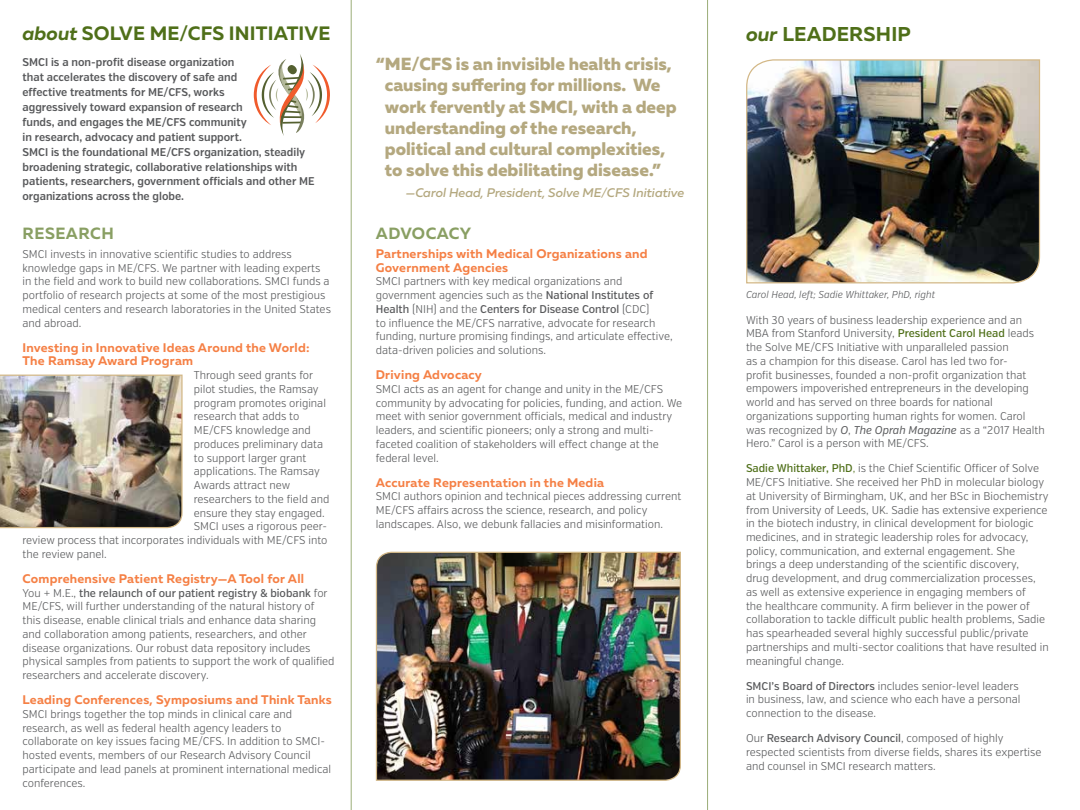
<style>
.page{position:relative;width:1080px;height:810px;background:#fff}
.page>*{position:absolute;margin:0;border:0;box-sizing:border-box;transform-origin:0 0}
.t1{font:700 20px "Muller";letter-spacing:.01em;color:#4f6f19}
.t2{font:700 19.38px "Muller";letter-spacing:.01em;color:#4f6f19}
.t3{font:800 17.5px/21.2px "Muller";color:#b4a87f}
.t4{font:700 16.25px "Muller";letter-spacing:.03em;color:#899f63}
.t5{font:700 12.5px/13.8px "Muller";letter-spacing:.02em;color:#f58045}
.t6{font:italic 500 12.5px "Muller";color:#b4a87f}
.t7{font:300 11.25px/13.8px "Verb Cond";color:#58595b}
.t8{font:600 11.25px/15px "Verb Cond";color:#58595b}
.t9{font:italic 300 10px "Verb Cond";color:#58595b}
.s1{font-style:italic}
.s2{font-weight:500}
.s3{font-weight:500;color:#4f6f19}
.s4{font-weight:400;font-style:italic}
.s5{color:#4f6f19}
</style>
<div class="page">
<svg style="left:254px;top:54px;width:76px;height:82px"></svg>
<img style="left:746px;top:59px;width:295px;height:225px">
<img style="left:0;top:374px;width:183px;height:155px">
<img style="left:375px;top:551px;width:306px;height:230px">
<hr style="left:351px;top:0;width:1px;height:810px;background:#9bad78">
<hr style="left:707px;top:0;width:1px;height:810px;background:#9bad78">
<h2 class="t2" style="left:22px;top:21px;width:310px"><span class="s1">about</span> SOLVE ME/CFS INITIATIVE</h2>
<p class="t8" style="left:22px;top:54px;width:294px">SMCI is a non-profit disease organization<br>that accelerates the discovery of safe and<br>effective treatments for ME/CFS, works<br>aggressively toward expansion of research<br>funds, and engages the ME/CFS community<br>in research, advocacy and patient support.<br>SMCI is the foundational ME/CFS organization, steadily broadening strategic, collaborative relationships with patients, researchers, government officials and other ME organizations across the globe.</p>
<h3 class="t4" style="left:23px;top:223px;width:93px">RESEARCH</h3>
<p class="t7" style="left:22px;top:247px;width:310px">SMCI invests in innovative scientific studies to address knowledge gaps in ME/CFS. We partner with leading experts in the field and work to build new collaborations. SMCI funds a portfolio of research projects at some of the most prestigious medical centers and research laboratories in the United States and abroad.</p>
<p class="t5" style="left:22px;top:340px;width:289px">Investing in Innovative Ideas Around the World:<br>The Ramsay Award Program</p>
<p class="t7" style="left:194px;top:369px;width:121px">Through seed grants for</p>
<p class="t7" style="left:194px;top:382px;width:126px">pilot studies, the Ramsay</p>
<p class="t7" style="left:194px;top:396px;width:134px">program promotes original</p>
<p class="t7" style="left:194px;top:410px;width:107px">research that adds to</p>
<p class="t7" style="left:194px;top:424px;width:119px">ME/CFS knowledge and</p>
<p class="t7" style="left:194px;top:437px;width:131px">produces preliminary data</p>
<p class="t7" style="left:194px;top:451px;width:114px">to support larger grant</p>
<p class="t7" style="left:194px;top:465px;width:128px">applications. The Ramsay</p>
<p class="t7" style="left:194px;top:479px;width:98px">Awards attract new</p>
<p class="t7" style="left:194px;top:492px;width:137px">researchers to the field and</p>
<p class="t7" style="left:194px;top:506px;width:132px">ensure they stay engaged.</p>
<p class="t7" style="left:194px;top:520px;width:135px">SMCI uses a rigorous peer-</p>
<p class="t7" style="left:22px;top:534px;width:307px">review process that incorporates individuals with ME/CFS into</p>
<p class="t7" style="left:22px;top:547px;width:86px">the review panel.</p>
<p class="t5" style="left:22px;top:572px;width:283px">Comprehensive Patient Registry—A Tool for All</p>
<p class="t7" style="left:23px;top:586px;width:314px">You + M.E., <span class="s2">the relaunch of our patient registry &amp; biobank</span> for ME/CFS, will further understanding of the natural history of this disease, enable clinical trials and enhance data sharing and collaboration among patients, researchers, and other disease organizations. Our robust data repository includes physical samples from patients to support the work of qualified researchers and accelerate discovery.</p>
<p class="t5" style="left:22px;top:693px;width:311px">Leading Conferences, Symposiums and Think Tanks</p>
<p class="t7" style="left:23px;top:707px;width:310px">SMCI brings together the top minds in clinical care and research, as well as federal health agency leaders to collaborate on key issues facing ME/CFS. In addition to SMCI&shy;hosted events, members of our Research Advisory Council participate and lead panels at prominent international medical conferences.</p>
<h3 class="t3" style="left:385px;top:54px;width:293px;text-indent:-9px">“ME/CFS is an invisible health crisis, causing suffering for millions. We work fervently at SMCI, with a deep understanding of the research, political and cultural complexities, to solve this debilitating disease.”</h3>
<p class="t6" style="left:406px;top:185px;width:280px">—Carol Head, President, Solve ME/CFS Initiative</p>
<h3 class="t4" style="left:376px;top:223px;width:97px">ADVOCACY</h3>
<p class="t5" style="left:376px;top:247px;width:273px">Partnerships with Medical Organizations and<br>Government Agencies</p>
<p class="t7" style="left:376px;top:275px;width:298px">SMCI partners with key medical organizations and government agencies such as the <span class="s2">National Institutes of Health</span> (NIH) and the <span class="s2">Centers for Disease Control</span> (CDC)<br>to influence the ME/CFS narrative, advocate for research funding, nurture promising findings, and articulate effective, data-driven policies and solutions.</p>
<p class="t5" style="left:376px;top:368px;width:108px">Driving Advocacy</p>
<p class="t7" style="left:376px;top:382px;width:308px">SMCI acts as an agent for change and unity in the ME/CFS community by advocating for policies, funding, and action. We meet with senior government officials, medical and industry leaders, and scientific pioneers; only a strong and multi&shy;faceted coalition of stakeholders will effect change at the federal level.</p>
<p class="t5" style="left:376px;top:475px;width:230px">Accurate Representation in the Media</p>
<p class="t7" style="left:376px;top:490px;width:307px">SMCI authors opinion and technical pieces addressing current<br>ME/CFS affairs across the science, research, and policy landscapes. Also, we debunk fallacies and misinformation.</p>
<h1 class="t1" style="left:746px;top:21px;width:166px"><span class="s1">our</span> LEADERSHIP</h1>
<p class="t9" style="left:746px;top:289px;width:191px">Carol Head, left; Sadie Whittaker, PhD, right</p>
<p class="t7" style="left:746px;top:313px;width:300px">With 30 years of business leadership experience and an MBA from Stanford University, <span class="s3">President Carol Head</span> leads the Solve ME/CFS Initiative with unparalleled passion<br>as a champion for this disease. Carol has led two for-<br>profit businesses, founded a non-profit organization that empowers impoverished entrepreneurs in the developing world and has served on three boards for national organizations supporting human rights for women. Carol was recognized by <span class="s4">O</span>, <span class="s4">The Oprah Magazine</span> as a “2017 Health Hero.” Carol is a person with ME/CFS.</p>
<p class="t7" style="left:746px;top:462px;width:304px"><span class="s3">Sadie Whittaker, PhD</span><span class="s5">,</span> is the Chief Scientific Officer of Solve ME/CFS Initiative. She received her PhD in molecular biology at University of Birmingham, UK, and her BSc in Biochemistry from University of Leeds, UK. Sadie has extensive experience in the biotech industry, in clinical development for biologic medicines, and in strategic leadership roles for advocacy, policy, communication, and external engagement. She<br>brings a deep understanding of the scientific discovery,<br>drug development, and drug commercialization processes, as well as extensive experience in engaging members of<br>the healthcare community. A firm believer in the power of collaboration to tackle difficult public health problems, Sadie has spearheaded several highly successful public/private partnerships and multi-sector coalitions that have resulted in meaningful change.</p>
<p class="t7" style="left:746px;top:679px;width:276px"><span class="s2">SMCI’s Board of Directors</span> includes senior-level leaders in business, law, and science who each have a personal connection to the disease.</p>
<p class="t7" style="left:746px;top:732px;width:297px">Our <span class="s2">Research Advisory Council</span>, composed of highly respected scientists from diverse fields, shares its expertise and counsel in SMCI research matters.</p>
</div>
